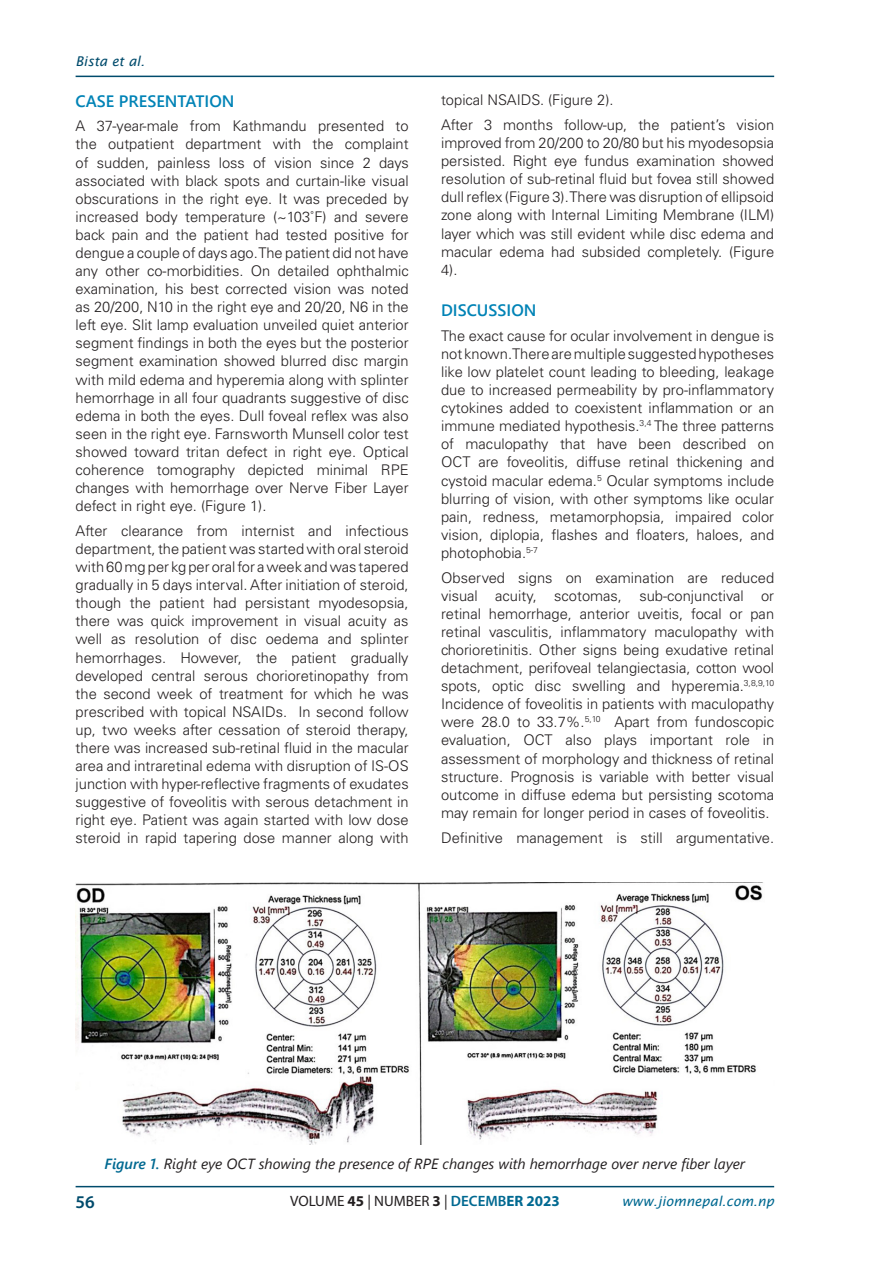
<style>
.page{position:relative;width:893px;height:1263px;background:#fff}
.page>*{position:absolute;margin:0;border:0;box-sizing:border-box;transform-origin:0 0}
.t1{font:600 18px "Myriad Pro";color:#004b6c}
.Major_headings{font:600 16.5px "Segoe UI";color:#0083b6}
.t2{font:15px "Myriad Pro";color:#231f20}
.t3{font:300 14.7px/18.1px "Univers LT Std";color:#231f20;text-align:justify}
.t4{font:italic 14.7px "Segoe UI";color:#231f20}
.t5{font:italic 13.5px "Lucida Sans";color:#006991}
.t6{font:italic 13.5px "Lucida Sans";color:#004b6c}
.s1{font-weight:600;color:#006991}
.s2{font-weight:700}
.s3{font-weight:700;color:#006991}
</style>
<div class="page">
<hr style="left:76px;top:76px;width:698px;height:1px;background:#004b6c">
<hr style="left:76px;top:1186px;width:698px;height:1px;background:#004b6c">
<img style="left:76px;top:883px;width:687px;height:261px">
<p class="t6" style="left:76px;top:53px;width:71px">Bista et al.</p>
<p class="Major_headings" style="left:76px;top:85px;width:160px">CASE PRESENTATION</p>
<p class="t3" style="left:76px;top:117px;width:335px">A 37-year-male from Kathmandu presented to the outpatient department with the complaint of sudden, painless loss of vision since 2 days associated with black spots and curtain-like visual obscurations in the right eye. It was preceded by increased body temperature (~103˚F) and severe back pain and the patient had tested positive for dengue a couple of days ago. The patient did not have any other co-morbidities. On detailed ophthalmic examination, his best corrected vision was noted as 20/200, N10 in the right eye and 20/20, N6 in the left eye. Slit lamp evaluation unveiled quiet anterior segment findings in both the eyes but the posterior segment examination showed blurred disc margin with mild edema and hyperemia along with splinter hemorrhage in all four quadrants suggestive of disc edema in both the eyes. Dull foveal reflex was also seen in the right eye. Farnsworth Munsell color test showed toward tritan defect in right eye. Optical coherence tomography depicted minimal RPE changes with hemorrhage over Nerve Fiber Layer defect in right eye. (Figure 1).</p>
<p class="t3" style="left:76px;top:522px;width:335px">After clearance from internist and infectious department, the patient was started with oral steroid with 60 mg per kg per oral for a week and was tapered gradually in 5 days interval. After initiation of steroid, though the patient had persistant myodesopsia, there was quick improvement in visual acuity as well as resolution of disc oedema and splinter hemorrhages. However, the patient gradually developed central serous chorioretinopathy from the second week of treatment for which he was prescribed with topical NSAIDs. In second follow up, two weeks after cessation of steroid therapy, there was increased sub-retinal fluid in the macular area and intraretinal edema with disruption of IS-OS junction with hyper-reflective fragments of exudates suggestive of foveolitis with serous detachment in right eye. Patient was again started with low dose steroid in rapid tapering dose manner along with</p>
<p class="t3" style="left:441px;top:91px;width:174px">topical NSAIDS. (Figure 2).</p>
<p class="t3" style="left:441px;top:116px;width:335px">After 3 months follow-up, the patient’s vision improved from 20/200 to 20/80 but his myodesopsia persisted. Right eye fundus examination showed resolution of sub-retinal fluid but fovea still showed dull reflex (Figure 3). There was disruption of ellipsoid zone along with Internal Limiting Membrane (ILM) layer which was still evident while disc edema and macular edema had subsided completely. (Figure 4).</p>
<p class="Major_headings" style="left:441px;top:295px;width:97px">DISCUSSION</p>
<p class="t3" style="left:441px;top:327px;width:335px">The exact cause for ocular involvement in dengue is not known. There are multiple suggested hypotheses like low platelet count leading to bleeding, leakage due to increased permeability by pro-inflammatory cytokines added to coexistent inflammation or an immune mediated hypothesis.<sup>3,4</sup> The three patterns of maculopathy that have been described on OCT are foveolitis, diffuse retinal thickening and cystoid macular edema.<sup>5</sup> Ocular symptoms include blurring of vision, with other symptoms like ocular pain, redness, metamorphopsia, impaired color vision, diplopia, flashes and floaters, haloes, and photophobia.<sup>5-7</sup></p>
<p class="t3" style="left:441px;top:568px;width:335px">Observed signs on examination are reduced visual acuity, scotomas, sub-conjunctival or retinal hemorrhage, anterior uveitis, focal or pan retinal vasculitis, inflammatory maculopathy with chorioretinitis. Other signs being exudative retinal detachment, perifoveal telangiectasia, cotton wool spots, optic disc swelling and hyperemia.<sup>3,8,9,10<br></sup>Incidence of foveolitis in patients with maculopathy were 28.0 to 33.7%.<sup>5,10</sup> Apart from fundoscopic evaluation, OCT also plays important role in assessment of morphology and thickness of retinal structure. Prognosis is variable with better visual outcome in diffuse edema but persisting scotoma may remain for longer period in cases of foveolitis.</p>
<p class="t3" style="left:441px;top:828px;width:335px">Definitive management is still argumentative.</p>
<p class="t4" style="left:105px;top:1150px;width:642px"><span class="s1">Figure 1.</span> Right eye OCT showing the presence of RPE changes with hemorrhage over nerve fiber layer</p>
<p class="t1" style="left:76px;top:1191px;width:21px">56</p>
<p class="t2" style="left:290px;top:1192px;width:271px">VOLUME <span class="s2">45</span> | NUMBER <span class="s2">3</span> | <span class="s1">DECEMB</span><span class="s3">ER 2023</span></p>
<p class="t5" style="left:622px;top:1193px;width:154px">www.jiomnepal.com.np</p>
</div>
